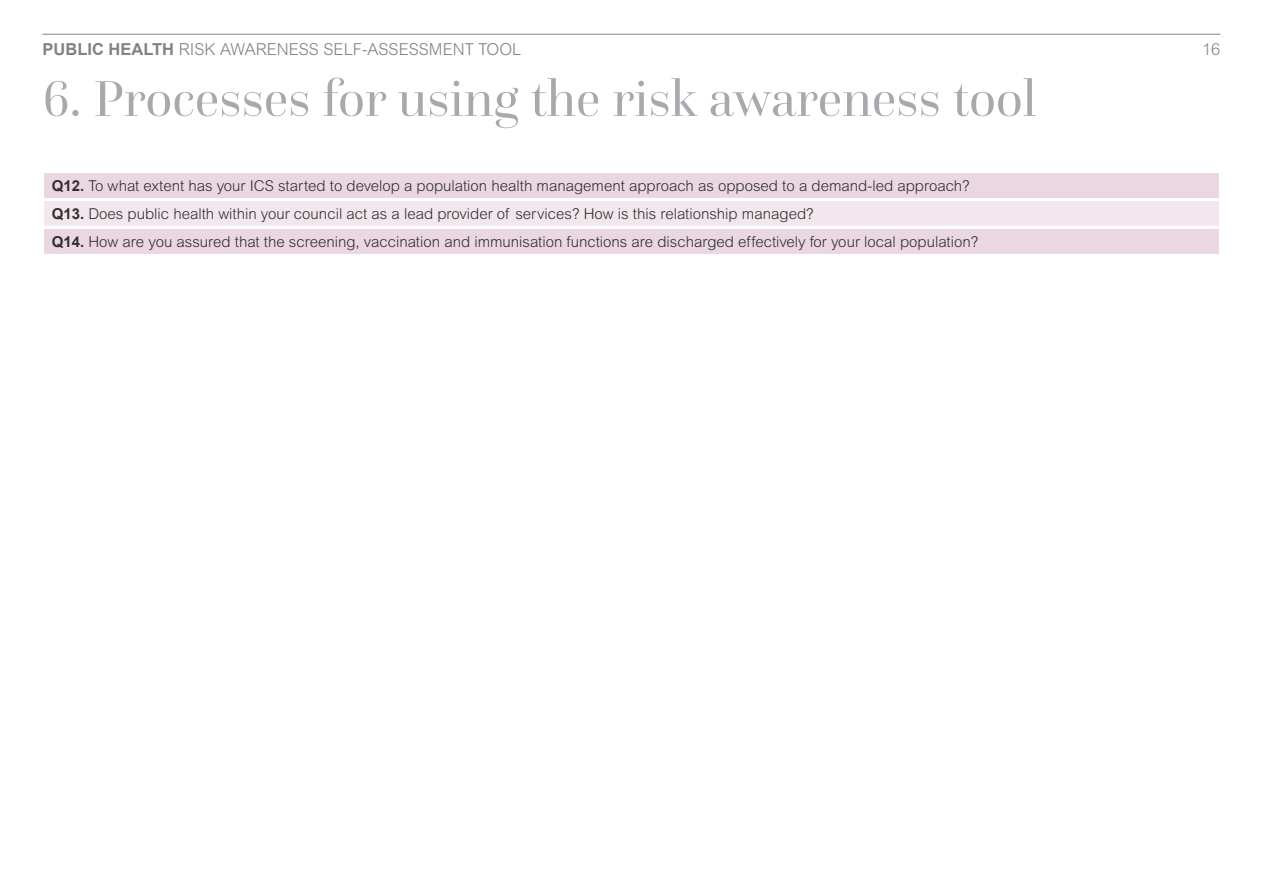
<style>
.page{position:relative;width:1263px;height:893px;background:#fff}
.page>*{position:absolute;margin:0;border:0;box-sizing:border-box;transform-origin:0 0}
.t1{font:52.5px "Questa Grande";color:#a8a9ad}
.t2{font:300 16.5px "Arial MT Std";color:#808285}
.t3{font:300 15px/27.9px "Arial MT Std";color:#312f30}
.s1{font-family:"Arial";font-weight:700}
</style>
<div class="page">
<hr style="left:43px;top:34px;width:1177px;height:1px;background:#808285">
<div style="left:44px;top:173px;width:1175px;height:81px;background:#ead7e1"></div>
<div style="left:43px;top:200px;width:1177px;height:27px;background:#f2e7ed"></div>
<hr style="left:44px;top:198px;width:1175px;height:3px;background:#fff">
<svg style="left:43px;top:200px;width:1px;height:27px"></svg>
<hr style="left:44px;top:226px;width:1175px;height:3px;background:#fff">
<svg style="left:1219px;top:200px;width:1px;height:27px"></svg>
<p class="t2" style="left:43px;top:39px;width:480px"><span class="s1">PUBLIC HEALTH</span> RISK AWARENESS SELF-ASSESSMENT TOOL</p>
<p class="t2" style="left:1202px;top:39px;width:20px">16</p>
<h1 class="t1" style="left:43px;top:67px;width:995px">6. Processes for using the risk awareness tool</h1>
<p class="t3" style="left:52px;top:172px;width:928px"><span class="s1">Q12.</span> To what extent has your ICS started to develop a population health management approach as opposed to a demand-led approach?<br><span class="s1">Q13.</span> Does public health within your council act as a lead provider of services? How is this relationship managed?<br><span class="s1">Q14.</span> How are you assured that the screening, vaccination and immunisation functions are discharged effectively for your local population?</p>
</div>
